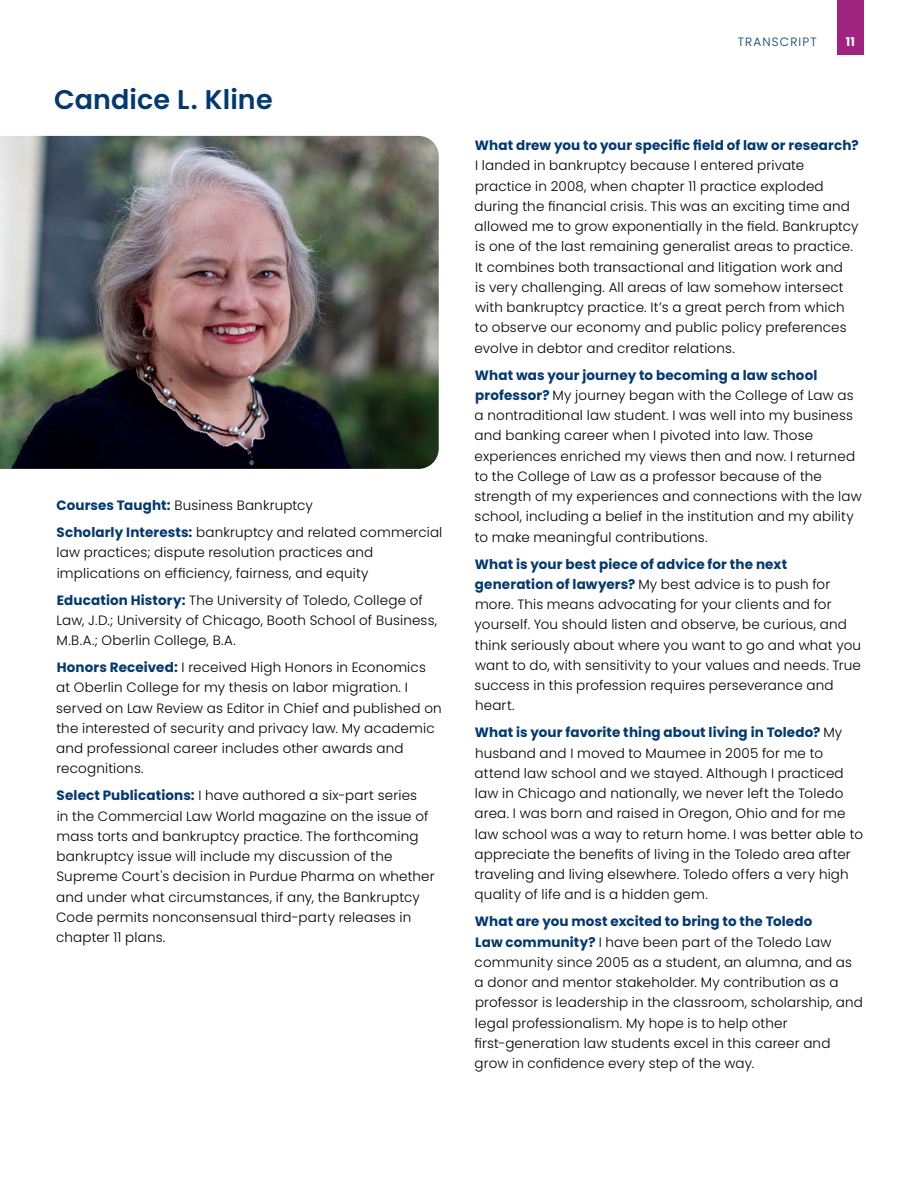
<style>
.page{position:relative;width:918px;height:1188px;background:#fff}
.page>*{position:absolute;margin:0;border:0;box-sizing:border-box;transform-origin:0 0}
.headline_1_5{font:600 27px "Poppins";letter-spacing:.005em;color:#003974}
.body_copy{font:300 13.5px/20.2px "Poppins";letter-spacing:.01em;color:#000}
.t1{font:300 12px "Poppins";letter-spacing:.1em;color:#003974}
.t2{font:700 12px "Poppins";color:#fff}
.s1{font-weight:700;color:#003974}
</style>
<div class="page">
<div style="left:837px;top:0;width:27px;height:55px;background:#9f237f"></div>
<img style="left:0;top:136px;width:439px;height:333px">
<h1 class="headline_1_5" style="left:54px;top:84px;width:220px">Candice L. Kline</h1>
<p class="body_copy" style="left:56px;top:495px;width:258px"><span class="s1">Courses Taught:</span> Business Bankruptcy</p>
<p class="body_copy" style="left:57px;top:522px;width:387px"><span class="s1">Scholarly Interests:</span> bankruptcy and related commercial law practices; dispute resolution practices and implications on efficiency, fairness, and equity</p>
<p class="body_copy" style="left:57px;top:590px;width:382px"><span class="s1">Education History:</span> The University of Toledo, College of<br>Law, J.D.; University of Chicago, Booth School of Business,<br>M.B.A.; Oberlin College, B.A.</p>
<p class="body_copy" style="left:56px;top:657px;width:387px"><span class="s1">Honors Received:</span> I received High Honors in Economics at Oberlin College for my thesis on labor migration. I served on Law Review as Editor in Chief and published on the interested of security and privacy law. My academic and professional career includes other awards and recognitions.</p>
<p class="body_copy" style="left:56px;top:786px;width:380px"><span class="s1">Select Publications:</span> I have authored a six-part series<br>in the Commercial Law World magazine on the issue of mass torts and bankruptcy practice. The forthcoming bankruptcy issue will include my discussion of the Supreme Court's decision in Purdue Pharma on whether and under what circumstances, if any, the Bankruptcy Code permits nonconsensual third-party releases in chapter 11 plans.</p>
<p class="t1" style="left:738px;top:34px;width:81px">TRANSCRIPT</p>
<p class="t2" style="left:846px;top:34px;width:11px">11</p>
<p class="body_copy" style="left:475px;top:135px;width:386px"><span class="s1">What drew you to your specific field of law or research?<br></span>I landed in bankruptcy because I entered private practice in 2008, when chapter 11 practice exploded during the financial crisis. This was an exciting time and allowed me to grow exponentially in the field. Bankruptcy is one of the last remaining generalist areas to practice.<br>It combines both transactional and litigation work and<br>is very challenging. All areas of law somehow intersect with bankruptcy practice. It’s a great perch from which to observe our economy and public policy preferences evolve in debtor and creditor relations.</p>
<p class="body_copy" style="left:475px;top:365px;width:389px"><span class="s1">What was your journey to becoming a law school professor?</span> My journey began with the College of Law as a nontraditional law student. I was well into my business and banking career when I pivoted into law. Those experiences enriched my views then and now. I returned to the College of Law as a professor because of the strength of my experiences and connections with the law school, including a belief in the institution and my ability to make meaningful contributions.</p>
<p class="body_copy" style="left:475px;top:554px;width:388px"><span class="s1">What is your best piece of advice for the next generation of lawyers?</span> My best advice is to push for more. This means advocating for your clients and for yourself. You should listen and observe, be curious, and think seriously about where you want to go and what you want to do, with sensitivity to your values and needs. True success in this profession requires perseverance and heart.</p>
<p class="body_copy" style="left:475px;top:723px;width:390px"><span class="s1">What is your favorite thing about living in Toledo?</span> My husband and I moved to Maumee in 2005 for me to attend law school and we stayed. Although I practiced law in Chicago and nationally, we never left the Toledo area. I was born and raised in Oregon, Ohio and for me law school was a way to return home. I was better able to appreciate the benefits of living in the Toledo area after traveling and living elsewhere. Toledo offers a very high quality of life and is a hidden gem.</p>
<p class="body_copy" style="left:475px;top:912px;width:390px"><span class="s1">What are you most excited to bring to the Toledo<br>Law community?</span> I have been part of the Toledo Law community since 2005 as a student, an alumna, and as a donor and mentor stakeholder. My contribution as a professor is leadership in the classroom, scholarship, and legal professionalism. My hope is to help other first-generation law students excel in this career and grow in confidence every step of the way.</p>
</div>
